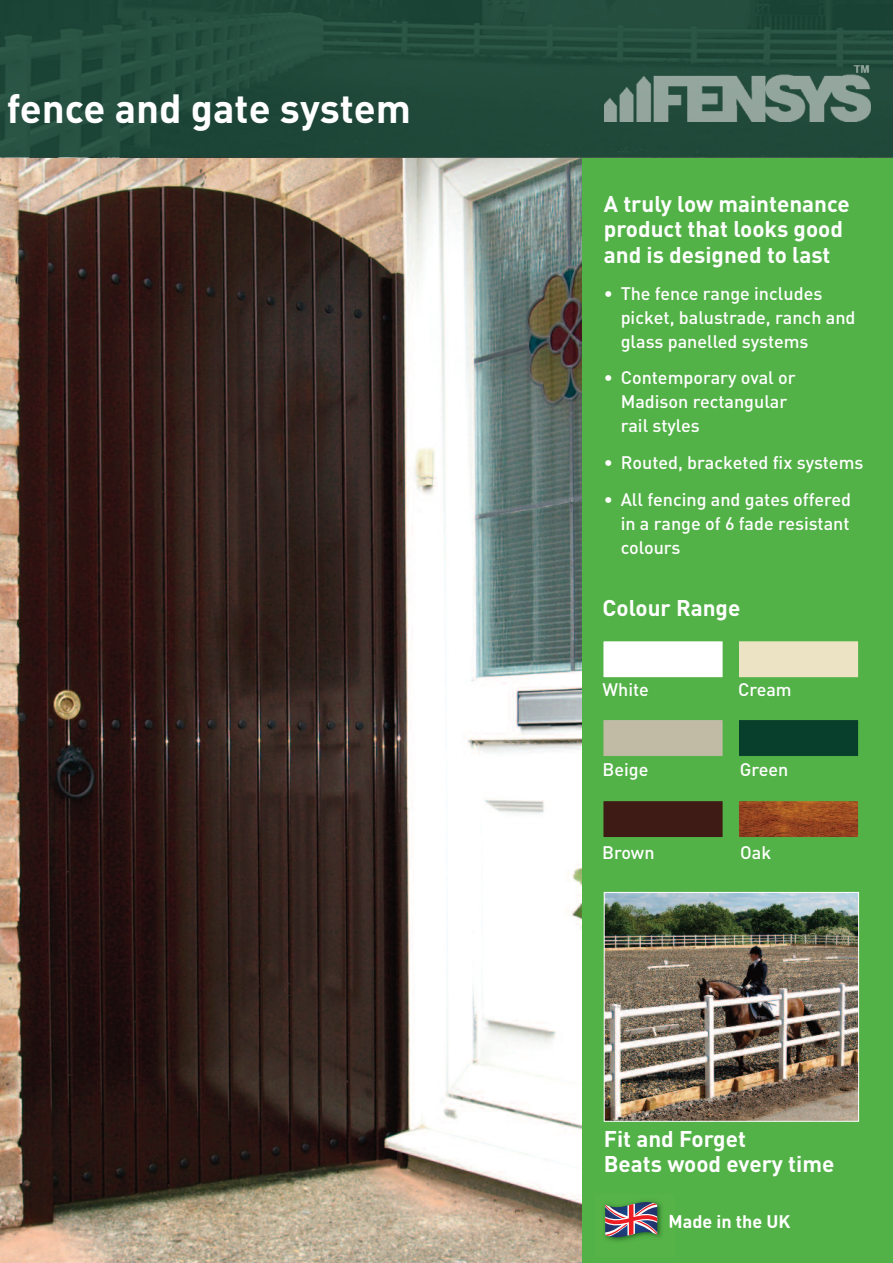
<style>
.page{position:relative;width:893px;height:1263px;background:#fff}
.page>*{position:absolute;margin:0;border:0;box-sizing:border-box;transform-origin:0 0}
.t1{font:700 40.2px "DIN";color:#fff}
.t2{font:700 22.5px/25.5px "DIN";color:#fff}
.t3{font:500 18px/24px "DIN";color:#fff}
.t4{font:700 18px "DIN";color:#fff}
</style>
<div class="page">
<img style="left:0;top:157px;width:582px;height:1106px">
<div style="left:583px;top:157px;width:310px;height:1106px;background:#53b247"></div>
<img style="left:0;top:0;width:893px;height:157px">
<img style="left:604px;top:66px;width:267px;height:56px">
<img style="left:606px;top:894px;width:251px;height:226px">
<div style="left:604px;top:892px;width:255px;height:230px;border:1px solid #fff"></div>
<div style="left:603px;top:641px;width:120px;height:36px;background:#fff"></div>
<div style="left:603px;top:640px;width:120px;height:38px;border:1px solid #53b247"></div>
<div style="left:603px;top:801px;width:120px;height:36px;background:#3f1b15"></div>
<div style="left:603px;top:800px;width:120px;height:38px;border:1px solid #53b247"></div>
<div style="left:739px;top:720px;width:119px;height:36px;background:#083f2c"></div>
<img style="left:740px;top:802px;width:117px;height:34px">
<div style="left:738px;top:800px;width:121px;height:38px;border:1px solid #53b247"></div>
<div style="left:739px;top:641px;width:119px;height:36px;background:#ece3c4"></div>
<div style="left:738px;top:640px;width:121px;height:38px;border:1px solid #53b247"></div>
<div style="left:603px;top:720px;width:120px;height:36px;background:#c1bba6"></div>
<div style="left:603px;top:719px;width:120px;height:38px;border:1px solid #53b247"></div>
<img style="left:604px;top:1201px;width:68px;height:40px">
<svg style="left:670px;top:1215px;width:5px;height:13px"></svg>
<svg style="left:605px;top:1202px;width:52px;height:35px;background:#8a6f7a"></svg>
<h1 class="t1" style="left:7px;top:94px;width:406px">fence and gate system</h1>
<p class="t2" style="left:604px;top:193px;width:247px">A truly low maintenance product that looks good and is designed to last</p>
<p class="t3" style="left:621px;top:283px;width:236px;text-indent:-17px">• The fence range includes picket, balustrade, ranch and glass panelled systems</p>
<p class="t3" style="left:621px;top:368px;width:176px;text-indent:-17px">• Contemporary oval or<br>Madison rectangular rail styles</p>
<p class="t3" style="left:604px;top:453px;width:261px">• Routed, bracketed fix systems</p>
<p class="t3" style="left:621px;top:489px;width:232px;text-align:justify;text-indent:-17px">• All fencing and gates offered in a range of 6 fade resistant colours</p>
<p class="t2" style="left:603px;top:597px;width:139px">Colour Range</p>
<p class="t3" style="left:603px;top:679px;width:48px">White</p>
<p class="t3" style="left:738px;top:679px;width:55px">Cream</p>
<p class="t3" style="left:603px;top:759px;width:47px">Beige</p>
<p class="t3" style="left:740px;top:759px;width:50px">Green</p>
<p class="t3" style="left:602px;top:842px;width:54px">Brown</p>
<p class="t3" style="left:740px;top:842px;width:32px">Oak</p>
<p class="t2" style="left:604px;top:1128px;width:232px">Fit and Forget<br>Beats wood every time</p>
<p class="t4" style="left:668px;top:1215px;width:124px">Made in the UK</p>
</div>
